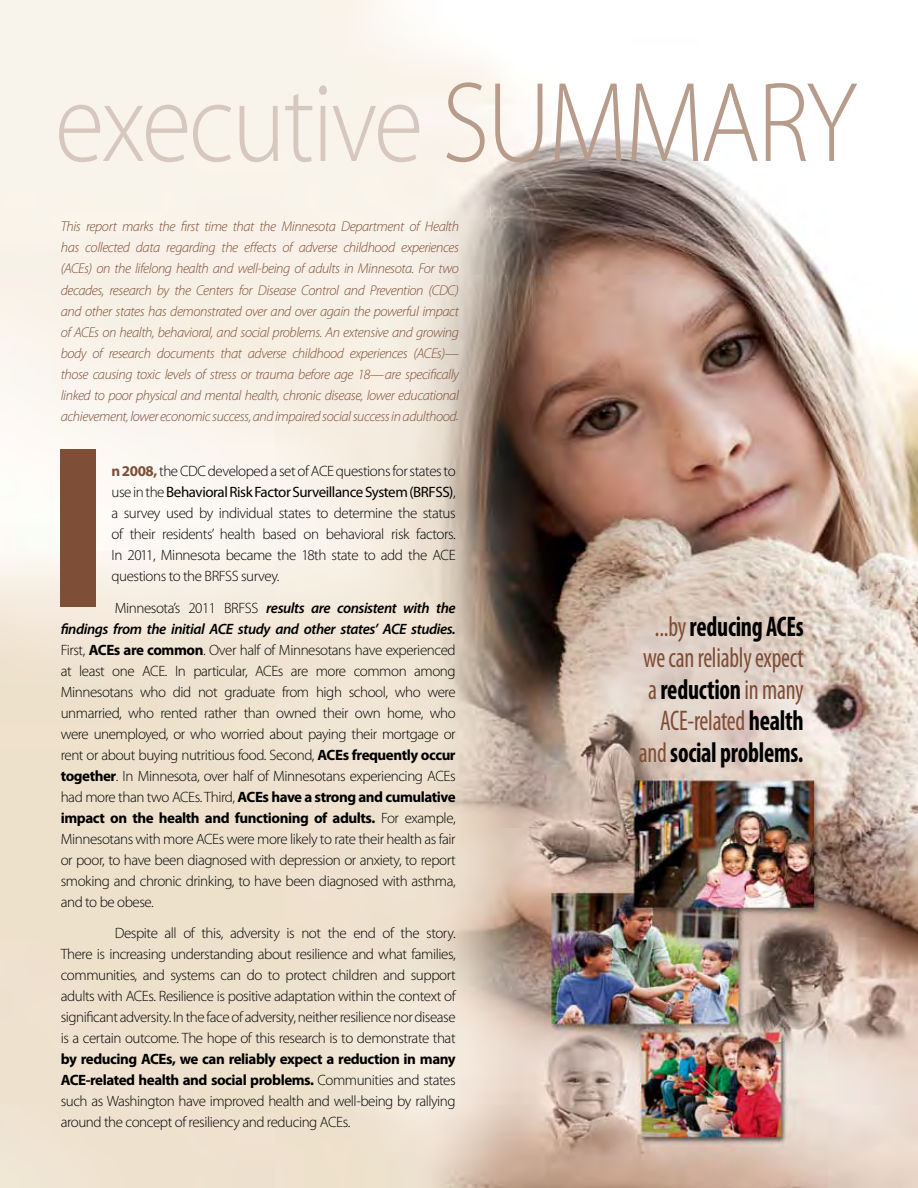
<style>
.page{position:relative;width:918px;height:1188px;background:#fff}
.page>*{position:absolute;margin:0;border:0;box-sizing:border-box;transform-origin:0 0}
.Initial_Cap{font:700 233.1px "Myriad Pro";color:#7f4e36}
.t1{font:300 114.75px "Myriad Pro";letter-spacing:-.025em;color:#d7c8bf;scale:.89 1}
.t2{font:condensed 28.5px/31.5px "Myriad Pro";letter-spacing:-.01em;color:#7f4e36;text-align:right;scale:.86 1}
.Initial_Cap-2{font:300 15px/21px "Myriad Pro";letter-spacing:-.03em;color:#000;text-align:justify}
.t3{font:italic 300 14.25px/21px "Myriad Pro";letter-spacing:-.03em;color:#7f4e36;text-align:justify}
.s1{color:#b79c8c}
.s2{font-size:15px;color:#58595b}
.s3{font-weight:700;color:#7f4e36}
.s4{font-weight:400}
.s5{font-weight:600;font-style:italic}
.s6{font-weight:700}
.s7{font-size:31.35px}
.s8{font-weight:700;color:#000}
</style>
<div class="page">
<img style="left:0;top:0;width:918px;height:1188px">
<p class="t1" style="left:55px;top:54px;width:903px">executive <span class="s1">SUMMARY</span></p>
<p class="t3" style="left:61px;top:216px;width:400px">This report marks the first time that the Minnesota Department of Health has collected data regarding the effects of adverse childhood experiences (ACEs) on the lifelong health and well-being of adults in Minnesota. For two decades, research by the Centers for Disease Control and Prevention (CDC) and other states has demonstrated over and over again the powerful impact of ACEs on health, behavioral, and social problems. An extensive and growing body of research documents that adverse childhood experiences (ACEs)— those causing toxic levels of stress or trauma before age 18—are specifically linked to poor physical and mental health, chronic disease, lower educational achievement, lower economic success, and impaired social success in adulthood<span class="s2">.</span></p>
<p class="Initial_Cap" style="left:45px;top:376px;width:68px">I</p>
<p class="Initial_Cap-2" style="left:112px;top:461px;width:346px"><span class="s3">n2008,</span> the CDC developed a set of ACE questions for states to use in the <span class="s4">Behavioral Risk Factor Surveillance System (BRFSS)</span>, a survey used by individual states to determine the status of their residents’ health based on behavioral risk factors.<br>In 2011, Minnesota became the 18th state to add the ACE questions to the BRFSS survey.</p>
<p class="Initial_Cap-2" style="left:61px;top:597px;width:397px;text-indent:54px">Minnesota’s 2011 BRFSS <span class="s5">results are consistent with the findings from the initial ACE study and other states’ ACE studies.<br></span>First, <span class="s6">ACEs are common</span>. Over half of Minnesotans have experienced at least one ACE. In particular, ACEs are more common among Minnesotans who did not graduate from high school, who were unmarried, who rented rather than owned their own home, who were unemployed, or who worried about paying their mortgage or rent or about buying nutritious food. Second, <span class="s6">ACEs frequently occur together</span>. In Minnesota, over half of Minnesotans experiencing ACEs had more than two ACEs. Third, <span class="s6">ACEs have a strong and cumulative impact on the health and functioning of adults.</span> For example, Minnesotans with more ACEs were more likely to rate their health as fair or poor, to have been diagnosed with depression or anxiety, to report smoking and chronic drinking, to have been diagnosed with asthma, and to be obese.</p>
<p class="Initial_Cap-2" style="left:61px;top:923px;width:396px;text-indent:54px">Despite all of this, adversity is not the end of the story.<br>There is increasing understanding about resilience and what families, communities, and systems can do to protect children and support adults with ACEs. Resilience is positive adaptation within the context of significant adversity. In the face of adversity, neither resilience nor disease is a certain outcome. The hope of this research is to demonstrate that <span class="s6">by reducing ACEs, we can reliably expect a reduction in many ACE-related health and social problems.</span> Communities and states such as Washington have improved health and well-being by rallying around the concept of resiliency and reducing ACEs.</p>
<p class="t2" style="left:639px;top:610px;width:193px"><span class="s7">.</span>..by <span class="s8">reducing ACEs </span>we can reliably expect a <span class="s8">reduction</span> in many<br>ACE-related <span class="s8">health </span>and<span class="s8">social problems.</span></p>
</div>
